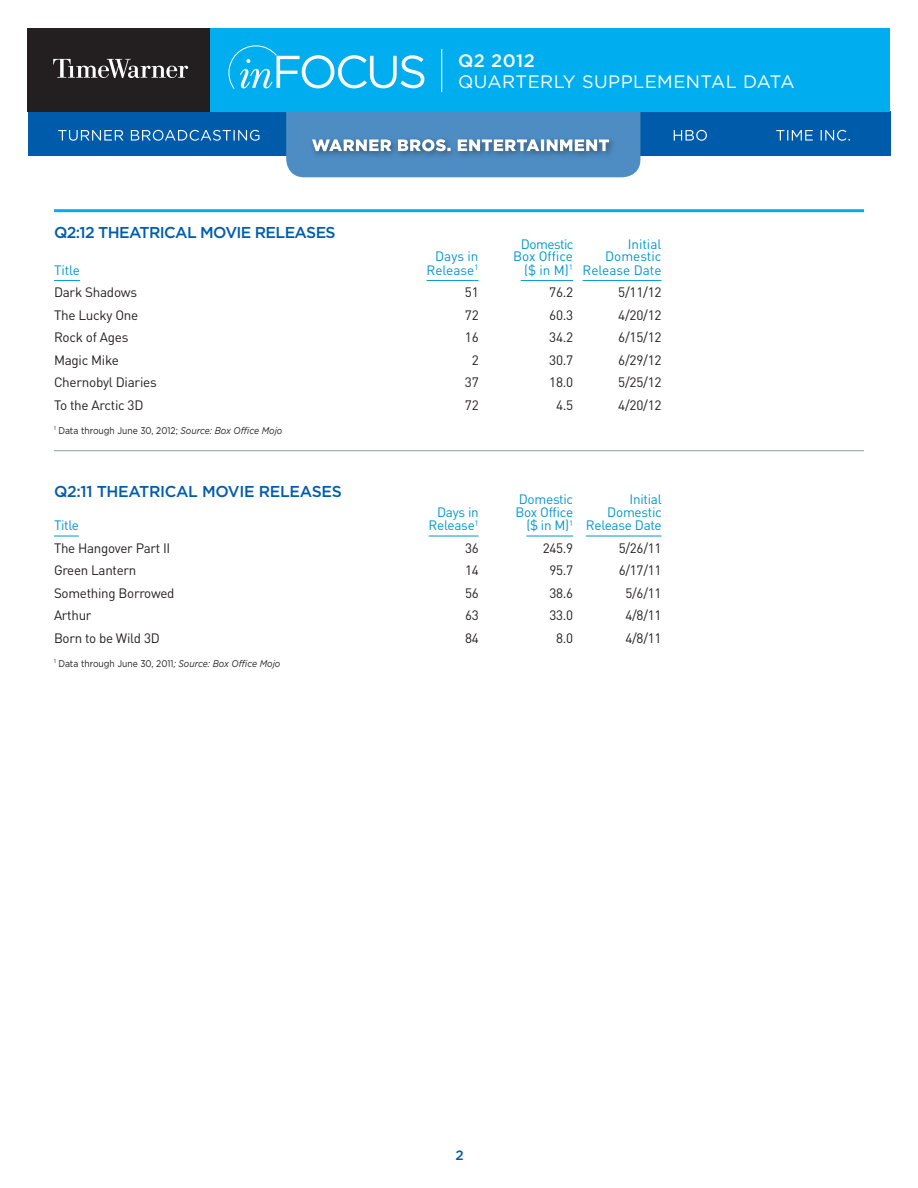
<style>
.page{position:relative;width:918px;height:1188px;background:#fff}
.page>*{position:absolute;margin:0;border:0;box-sizing:border-box;transform-origin:0 0}
.t1{font:18px "Gotham";letter-spacing:.025em;color:#fff}
.t2{font:500 18px "Gotham";letter-spacing:.025em;color:#fff}
.TITLES_no_rule{font:500 15.75px "Gotham";letter-spacing:-.04em;color:#005cab}
.Movie_stats_with_tab{font:500 15.75px "Gotham";letter-spacing:-.02em;color:#005cab}
.Movie_stats_with_tab-2{font:13.5px "DIN";letter-spacing:-.02em;color:#231f20}
.Movie_stats_with_tab-3{font:13.5px "DIN";letter-spacing:-.02em;color:#0097ce}
.Movie_stats_with_tab-4{font:13.5px "DIN";color:#0097ce}
.Movie_stats_with_tab-5{font:13.5px "DIN";letter-spacing:-.04em;color:#0097ce}
.t3{font:500 13.5px "Gotham";color:#005cab}
.Movie_stats_with_tab-6{font:9.75px "Gotham";color:#231f20;scale:.88 1}
.s1{font-style:italic}
</style>
<div class="page">
<svg style="left:54px;top:280px;width:26px;height:1px"></svg>
<hr style="left:427px;top:280px;width:47px;height:1px;background:#0097ce">
<hr style="left:521px;top:280px;width:48px;height:1px;background:#0097ce">
<hr style="left:583px;top:280px;width:78px;height:1px;background:#0097ce">
<svg style="left:54px;top:536px;width:25px;height:1px"></svg>
<hr style="left:429px;top:536px;width:46px;height:1px;background:#0097ce">
<hr style="left:526px;top:536px;width:43px;height:1px;background:#0097ce">
<hr style="left:586px;top:536px;width:75px;height:1px;background:#0097ce">
<hr style="left:54px;top:450px;width:810px;height:1px;background:#959ca1">
<hr style="left:54px;top:209px;width:810px;height:3px;background:#00aeef">
<div style="left:28px;top:111px;width:862px;height:45px;background:#005cab"></div>
<div style="left:286px;top:92px;width:354px;height:85px;background:#4d8dc4;border-radius:18px"></div>
<div style="left:28px;top:28px;width:862px;height:84px;background:#00aeef"></div>
<div style="left:28px;top:28px;width:182px;height:84px;background:#231f20"></div>
<svg style="left:53px;top:59px;width:135px;height:19px"></svg>
<svg style="left:229px;top:45px;width:195px;height:44px"></svg>
<svg style="left:674px;top:130px;width:176px;height:11px"></svg>
<div style="left:309px;top:135px;width:308px;height:25px;background:#231f20;opacity:.5"></div>
<svg style="left:312px;top:139px;width:297px;height:12px;background:#a9c0d5"></svg>
<svg style="left:58px;top:130px;width:201px;height:11px"></svg>
<hr style="left:441px;top:49px;width:1px;height:43px;background:#fff">
<p class="TITLES_no_rule" style="left:54px;top:223px;width:283px">Q2:12 THEATRICAL MOVIE RELEASES</p>
<p class="t2" style="left:458px;top:50px;width:78px">Q2 2012</p>
<p class="t1" style="left:458px;top:71px;width:338px">QUARTERLY SUPPLEMENTAL DATA</p>
<p class="Movie_stats_with_tab-5" style="left:521px;top:235px;width:54px">Domestic</p>
<p class="Movie_stats_with_tab-4" style="left:628px;top:235px;width:35px">Initial</p>
<p class="Movie_stats_with_tab-3" style="left:435px;top:248px;width:45px">Days in</p>
<p class="Movie_stats_with_tab-3" style="left:513px;top:248px;width:61px">Box Office</p>
<p class="Movie_stats_with_tab-4" style="left:605px;top:248px;width:58px">Domestic</p>
<p class="Movie_stats_with_tab-3" style="left:54px;top:261px;width:28px">Title</p>
<p class="Movie_stats_with_tab-4" style="left:427px;top:261px;width:53px">Release<sup>1</sup></p>
<p class="Movie_stats_with_tab-4" style="left:524px;top:261px;width:139px">($ in M)<sup>1</sup> Release Date</p>
<p class="Movie_stats_with_tab-2" style="left:54px;top:284px;width:85px">Dark Shadows</p>
<p class="Movie_stats_with_tab-2" style="left:465px;top:284px;width:15px">51</p>
<p class="Movie_stats_with_tab-2" style="left:549px;top:284px;width:25px">76.2</p>
<p class="Movie_stats_with_tab-2" style="left:618px;top:284px;width:45px">5/11/12</p>
<p class="Movie_stats_with_tab-2" style="left:54px;top:306px;width:86px">The Lucky One</p>
<p class="Movie_stats_with_tab-2" style="left:465px;top:306px;width:15px">72</p>
<p class="Movie_stats_with_tab-2" style="left:549px;top:306px;width:25px">60.3</p>
<p class="Movie_stats_with_tab-2" style="left:618px;top:306px;width:45px">4/20/12</p>
<p class="Movie_stats_with_tab-2" style="left:54px;top:329px;width:76px">Rock of Ages</p>
<p class="Movie_stats_with_tab-2" style="left:465px;top:329px;width:15px">16</p>
<p class="Movie_stats_with_tab-2" style="left:549px;top:329px;width:25px">34.2</p>
<p class="Movie_stats_with_tab-2" style="left:618px;top:329px;width:45px">6/15/12</p>
<p class="Movie_stats_with_tab-2" style="left:54px;top:351px;width:66px">Magic Mike</p>
<p class="Movie_stats_with_tab-2" style="left:472px;top:351px;width:9px">2</p>
<p class="Movie_stats_with_tab-2" style="left:549px;top:351px;width:25px">30.7</p>
<p class="Movie_stats_with_tab-2" style="left:618px;top:351px;width:45px">6/29/12</p>
<p class="Movie_stats_with_tab-2" style="left:54px;top:374px;width:104px">Chernobyl Diaries</p>
<p class="Movie_stats_with_tab-2" style="left:465px;top:374px;width:15px">37</p>
<p class="Movie_stats_with_tab-2" style="left:549px;top:374px;width:25px">18.0</p>
<p class="Movie_stats_with_tab-2" style="left:618px;top:374px;width:45px">5/25/12</p>
<p class="Movie_stats_with_tab-2" style="left:54px;top:396px;width:91px">To the Arctic 3D</p>
<p class="Movie_stats_with_tab-2" style="left:465px;top:396px;width:15px">72</p>
<p class="Movie_stats_with_tab-2" style="left:556px;top:396px;width:19px">4.5</p>
<p class="Movie_stats_with_tab-2" style="left:618px;top:396px;width:45px">4/20/12</p>
<p class="Movie_stats_with_tab-6" style="left:54px;top:425px;width:261px"><sup>1</sup> Data through June 30, 2012; <span class="s1">Source: Box Office Mojo</span></p>
<p class="Movie_stats_with_tab" style="left:54px;top:483px;width:289px">Q2:11 THEATRICAL MOVIE RELEASES</p>
<p class="Movie_stats_with_tab-3" style="left:519px;top:491px;width:56px">Domestic</p>
<p class="Movie_stats_with_tab-3" style="left:630px;top:491px;width:34px">Initial</p>
<p class="Movie_stats_with_tab-3" style="left:437px;top:504px;width:43px">Days in</p>
<p class="Movie_stats_with_tab-3" style="left:516px;top:504px;width:59px">Box Office</p>
<p class="Movie_stats_with_tab-3" style="left:607px;top:504px;width:56px">Domestic</p>
<p class="Movie_stats_with_tab-3" style="left:54px;top:517px;width:27px">Title</p>
<p class="Movie_stats_with_tab-3" style="left:429px;top:517px;width:52px">Release<sup>1</sup></p>
<p class="Movie_stats_with_tab-3" style="left:526px;top:517px;width:137px">($ in M)<sup>1</sup> Release Date</p>
<p class="Movie_stats_with_tab-2" style="left:54px;top:539px;width:118px">The Hangover Part II</p>
<p class="Movie_stats_with_tab-2" style="left:465px;top:539px;width:15px">36</p>
<p class="Movie_stats_with_tab-2" style="left:543px;top:539px;width:32px">245.9</p>
<p class="Movie_stats_with_tab-2" style="left:619px;top:539px;width:44px">5/26/11</p>
<p class="Movie_stats_with_tab-2" style="left:54px;top:562px;width:84px">Green Lantern</p>
<p class="Movie_stats_with_tab-2" style="left:465px;top:562px;width:15px">14</p>
<p class="Movie_stats_with_tab-2" style="left:550px;top:562px;width:25px">95.7</p>
<p class="Movie_stats_with_tab-2" style="left:619px;top:562px;width:44px">6/17/11</p>
<p class="Movie_stats_with_tab-2" style="left:54px;top:584px;width:122px">Something Borrowed</p>
<p class="Movie_stats_with_tab-2" style="left:465px;top:584px;width:15px">56</p>
<p class="Movie_stats_with_tab-2" style="left:550px;top:584px;width:25px">38.6</p>
<p class="Movie_stats_with_tab-2" style="left:625px;top:584px;width:38px">5/6/11</p>
<p class="Movie_stats_with_tab-2" style="left:54px;top:607px;width:39px">Arthur</p>
<p class="Movie_stats_with_tab-2" style="left:465px;top:607px;width:15px">63</p>
<p class="Movie_stats_with_tab-2" style="left:550px;top:607px;width:25px">33.0</p>
<p class="Movie_stats_with_tab-2" style="left:625px;top:607px;width:38px">4/8/11</p>
<p class="Movie_stats_with_tab-2" style="left:54px;top:629px;width:107px">Born to be Wild 3D</p>
<p class="Movie_stats_with_tab-2" style="left:465px;top:629px;width:15px">84</p>
<p class="Movie_stats_with_tab-2" style="left:556px;top:629px;width:19px">8.0</p>
<p class="Movie_stats_with_tab-2" style="left:625px;top:629px;width:38px">4/8/11</p>
<p class="Movie_stats_with_tab-6" style="left:54px;top:658px;width:259px"><sup>1</sup> Data through June 30, 2011<span class="s1">; Source: Box Office Mojo</span></p>
<p class="t3" style="left:455px;top:1147px;width:10px">2</p>
</div>
